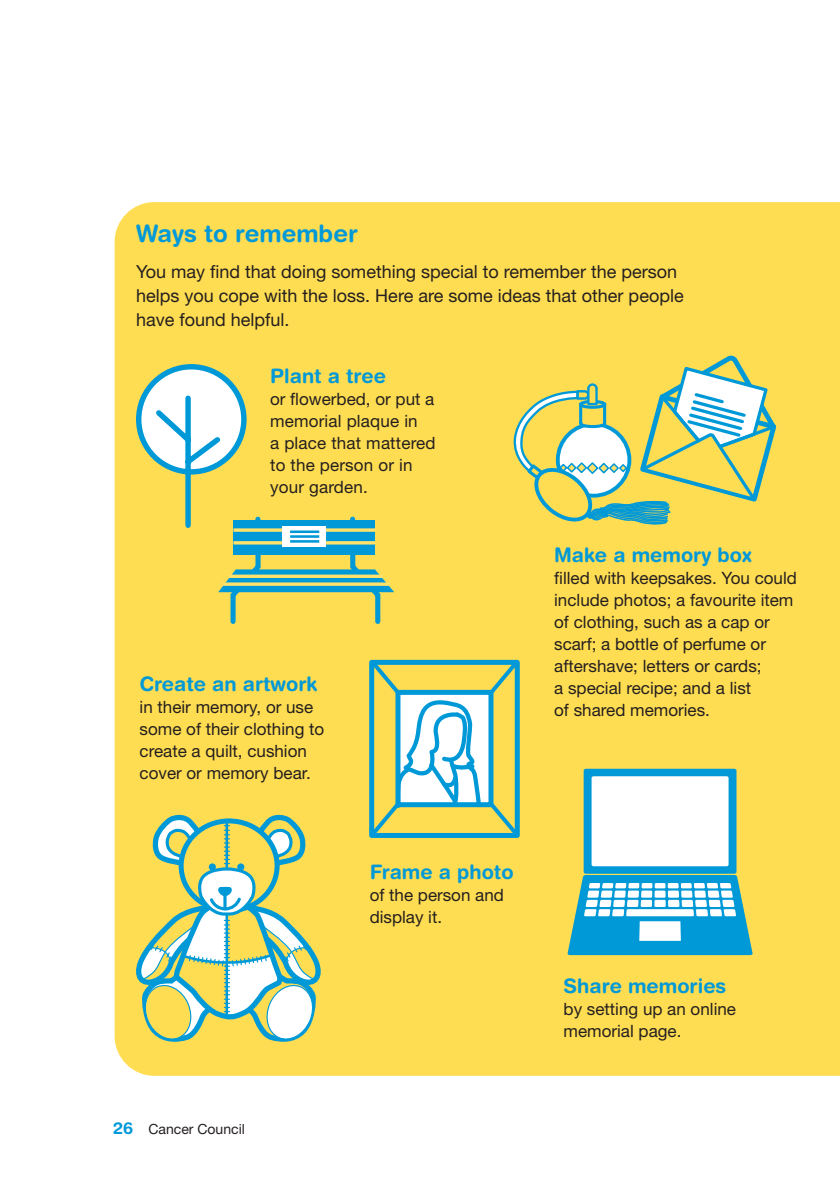
<style>
.page{position:relative;width:840px;height:1191px;background:#fff}
.page>*{position:absolute;margin:0;border:0;box-sizing:border-box;transform-origin:0 0}
.t1{font:700 24px "Helvetica Rounded LT Std";color:#0099d8}
.t2{font:700 20px "Helvetica Rounded LT Std";color:#0099d8}
.t3{font:18px/24px "Helvetica Neue LT Std";color:#241f1f}
.t4{font:17px/22px "Helvetica Neue LT Std";color:#241f1f}
.t5{font:14px "Helvetica Neue LT Std";color:#241f1f}
.s1{font-family:"Helvetica Rounded LT Std";font-weight:700;font-size:16.4px;color:#0099d8}
</style>
<div class="page">
<div style="left:115px;top:202px;width:724px;height:873px;background:#ffdd52"></div>
<svg style="left:133px;top:361px;width:261px;height:265px;background:#dcd776"></svg>
<svg style="left:229px;top:574px;width:154px;height:4px"></svg>
<svg style="left:222px;top:582px;width:167px;height:4px"></svg>
<hr style="left:233px;top:541px;width:142px;height:3px;background:#ffe16b">
<svg style="left:233px;top:528px;width:142px;height:4px"></svg>
<div style="left:282px;top:526px;width:44px;height:21px;background:#fff"></div>
<hr style="left:290px;top:530px;width:29px;height:3px;background:#0099d8">
<hr style="left:290px;top:540px;width:29px;height:2px;background:#0099d8">
<hr style="left:290px;top:535px;width:29px;height:3px;background:#0099d8">
<svg style="left:567px;top:768px;width:185px;height:187px"></svg>
<svg style="left:513px;top:351px;width:266px;height:174px;background:#d3d682"></svg>
<svg style="left:128px;top:809px;width:200px;height:237px"></svg>
<svg style="left:366px;top:656px;width:156px;height:185px"></svg>
<h1 class="t1" style="left:136px;top:219px;width:223px">Ways to remember</h1>
<p class="t3" style="left:136px;top:259px;width:549px">You may find that doing something special to remember the person helps you cope with the loss. Here are some ideas that other people have found helpful.</p>
<p class="t2" style="left:270px;top:364px;width:117px">Plant a tree</p>
<p class="t4" style="left:270px;top:388px;width:167px">or flowerbed, or put a memorial plaque in<br>a place that mattered to the person or in your garden.</p>
<p class="t2" style="left:139px;top:671px;width:179px">Create an artwork</p>
<p class="t4" style="left:139px;top:695px;width:186px">in their memory, or use some of their clothing to create a quilt, cushion cover or memory bear.</p>
<p class="t5" style="left:113px;top:1120px;width:133px"><span class="s1">26</span> Cancer Council</p>
<p class="t2" style="left:554px;top:543px;width:199px">Make a memory box</p>
<p class="t4" style="left:554px;top:567px;width:244px">filled with keepsakes. You could include photos; a favourite item of clothing, such as a cap or scarf; a bottle of perfume or aftershave; letters or cards;<br>a special recipe; and a list<br>of shared memories.</p>
<p class="t2" style="left:369px;top:859px;width:145px">Frame a photo</p>
<p class="t4" style="left:369px;top:883px;width:136px">of the person and display it.</p>
<p class="t2" style="left:563px;top:973px;width:164px">Share memories</p>
<p class="t4" style="left:563px;top:997px;width:174px">by setting up an online memorial page.</p>
</div>
